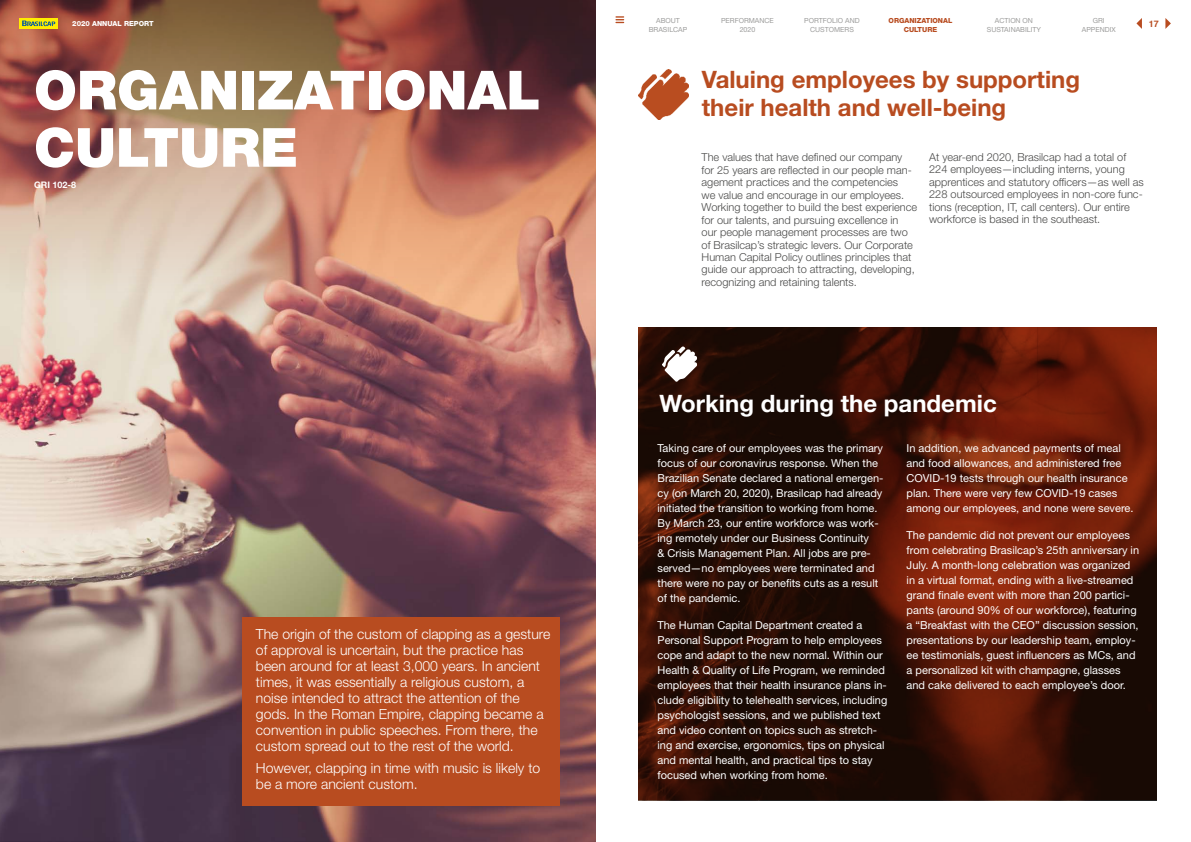
<style>
.page{position:relative;width:1191px;height:842px;background:#fff}
.page>*{position:absolute;margin:0;border:0;box-sizing:border-box;transform-origin:0 0}
.t1{font:900 54px/57.3px "Helvetica Neue LT Std";color:#fff}
.t2{font:700 24px/28px "Helvetica Neue LT Std";color:#b84c20}
.t3{font:700 24px "Helvetica Neue LT Std";color:#fff}
.t4{font:300 14px/16px "Helvetica Neue LT Std";color:#fff}
.t5{font:11px/15px "Helvetica Neue LT Std";color:#fff}
.t6{font:300 11px/12.5px "Helvetica Neue LT Std";color:#4a4a49}
.t7{font:700 9px "Helvetica Neue LT Std";color:#fff}
.t8{font:700 9px "Helvetica";color:#b84c20}
.t9{font:7px/8.4px "Helvetica Neue LT Std";color:#9d9d9c;text-align:center}
.t10{font:800 7px/8.4px "Helvetica Neue LT Std";color:#b84c20;text-align:center}
.t11{font:800 7px "Helvetica Neue LT Std";color:#fff}
</style>
<div class="page">
<img style="left:0;top:292px;width:595px;height:550px">
<img style="left:638px;top:327px;width:519px;height:473px">
<div style="left:242px;top:617px;width:317px;height:189px;background:#b84c20"></div>
<img style="left:638px;top:69px;width:50px;height:50px">
<svg style="left:662px;top:347px;width:35px;height:35px"></svg>
<svg style="left:0;top:0;width:595px;height:292px;background:#ae7a66"></svg>
<svg style="left:1165px;top:18px;width:5px;height:11px"></svg>
<svg style="left:1136px;top:18px;width:6px;height:11px"></svg>
<svg style="left:616px;top:16px;width:7px;height:7px"></svg>
<div style="left:19px;top:18px;width:39px;height:11px;background:#ffed00"></div>
<svg style="left:22px;top:21px;width:33px;height:5px"></svg>
<p class="t11" style="left:72px;top:19px;width:83px">2020 ANNUAL REPORT</p>
<h1 class="t1" style="left:34px;top:61px;width:508px">ORGANIZATIONAL<br>CULTURE</h1>
<p class="t7" style="left:34px;top:179px;width:44px">GRI 102-8</p>
<p class="t4" style="left:256px;top:626px;width:296px">The origin of the custom of clapping as a gesture of approval is uncertain, but the practice has been around for at least 3,000 years. In ancient times, it was essentially a religious custom, a noise intended to attract the attention of the gods. In the Roman Empire, clapping became a convention in public speeches. From there, the custom spread out to the rest of the world.</p>
<p class="t4" style="left:256px;top:759px;width:286px">However, clapping in time with music is likely to be a more ancient custom.</p>
<p class="t9" style="left:649px;top:17px;width:40px">ABOUT<br>BRASILCAP</p>
<p class="t9" style="left:721px;top:17px;width:54px">PERFORMANCE<br>2020</p>
<p class="t9" style="left:804px;top:17px;width:57px">PORTFOLIO AND<br>CUSTOMERS</p>
<p class="t10" style="left:888px;top:17px;width:65px">ORGANIZATIONAL<br>CULTURE</p>
<p class="t9" style="left:986px;top:17px;width:56px">ACTION ON<br>SUSTAINABILITY</p>
<p class="t9" style="left:1081px;top:17px;width:35px">GRI<br>APPENDIX</p>
<h2 class="t2" style="left:702px;top:65px;width:380px">Valuing employees by supporting their health and well-being</h2>
<p class="t8" style="left:1148px;top:16px;width:12px">17</p>
<p class="t6" style="left:701px;top:151px;width:217px">The values that have defined our company for 25 years are reflected in our people man&shy;agement practices and the competencies<br>we value and encourage in our employees.<br>Working together to build the best experience for our talents, and pursuing excellence in<br>our people management processes are two of Brasilcap’s strategic levers. Our Corporate Human Capital Policy outlines principles that guide our approach to attracting, developing, recognizing and retaining talents.</p>
<p class="t6" style="left:929px;top:151px;width:216px">At year-end 2020, Brasilcap had a total of 224 employees—including interns, young apprentices and statutory officers—as well as 228 outsourced employees in non-core func&shy;tions (reception, IT, call centers). Our entire workforce is based in the southeast.</p>
<h2 class="t3" style="left:659px;top:388px;width:339px">Working during the pandemic</h2>
<p class="t5" style="left:657px;top:440px;width:227px">Taking care of our employees was the primary focus of our coronavirus response. When the Brazilian Senate declared a national emergen&shy;cy (on March 20, 2020), Brasilcap had already initiated the transition to working from home.<br>By March 23, our entire workforce was work&shy;ing remotely under our Business Continuity<br>&amp; Crisis Management Plan. All jobs are pre&shy;served—no employees were terminated and there were no pay or benefits cuts as a result of the pandemic.</p>
<p class="t5" style="left:657px;top:618px;width:231px">The Human Capital Department created a Personal Support Program to help employees cope and adapt to the new normal. Within our Health &amp; Quality of Life Program, we reminded employees that their health insurance plans in&shy;clude eligibility to telehealth services, including psychologist sessions, and we published text and video content on topics such as stretch&shy;ing and exercise, ergonomics, tips on physical and mental health, and practical tips to stay focused when working from home.</p>
<p class="t5" style="left:906px;top:441px;width:228px">In addition, we advanced payments of meal and food allowances, and administered free COVID-19 tests through our health insurance plan. There were very few COVID-19 cases among our employees, and none were severe.</p>
<p class="t5" style="left:906px;top:528px;width:234px">The pandemic did not prevent our employees from celebrating Brasilcap’s 25th anniversary in July. A month-long celebration was organized in a virtual format, ending with a live-streamed grand finale event with more than 200 partici&shy;pants (around 90% of our workforce), featuring a “Breakfast with the CEO” discussion session, presentations by our leadership team, employ&shy;ee testimonials, guest influencers as MCs, and a personalized kit with champagne, glasses and cake delivered to each employee’s door.</p>
</div>
